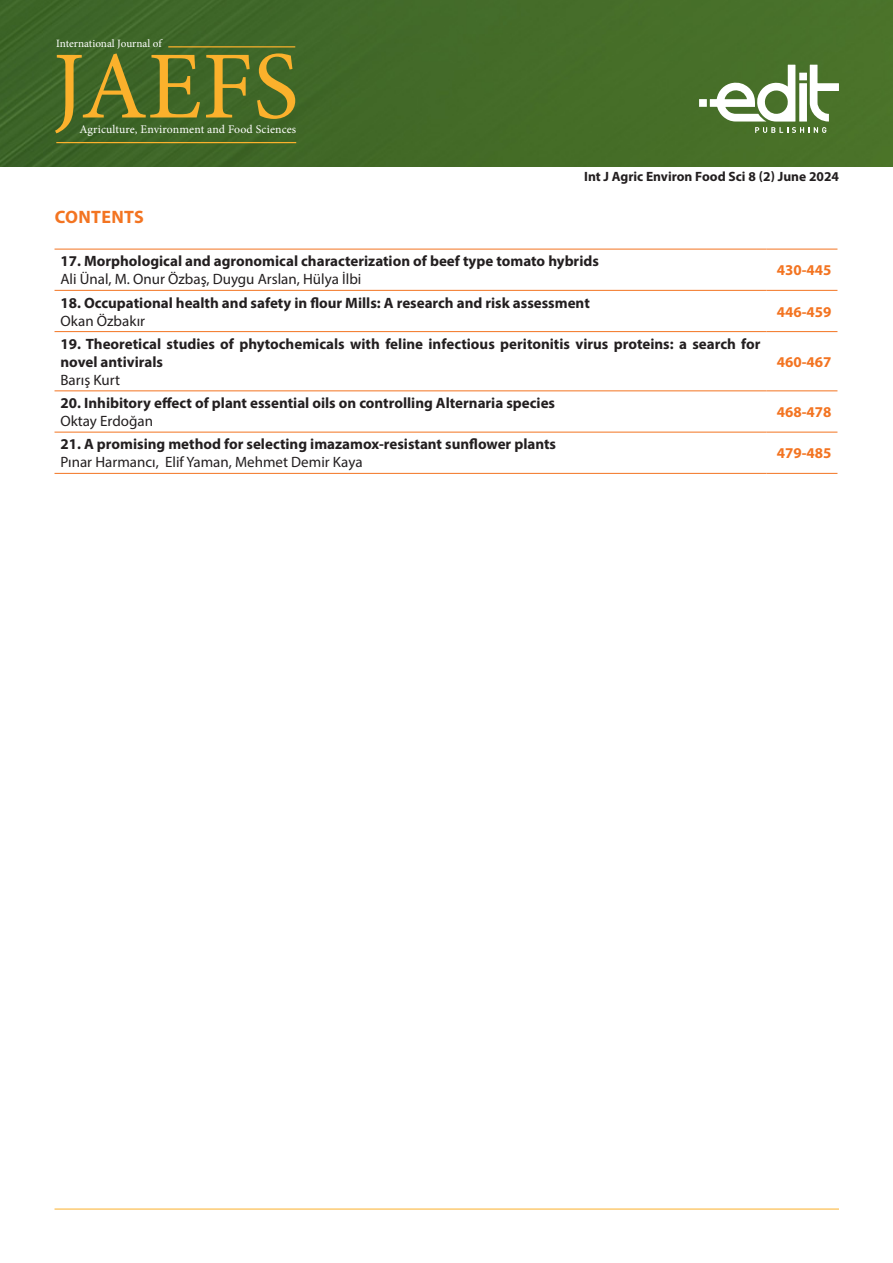
<style>
.page{position:relative;width:893px;height:1263px;background:#fff}
.page>*{position:absolute;margin:0;border:0;box-sizing:border-box;transform-origin:0 0}
.t1{font:96.3px "Minion Pro";color:#fbb12c}
.t2{font:700 18px "Myriad Pro";letter-spacing:.02em;color:#f37421}
.t3{font:700 15px/18px "Myriad Pro";color:#231f20}
.t4{font:15px "Myriad Pro";color:#231f20}
.t5{font:700 15px "Myriad Pro";color:#f37421}
.t6{font:700 13.5px "Myriad Pro";color:#231f20}
.t7{font:11.85px "Minion Pro";letter-spacing:.01em;color:#fff}
.t8{font:11.1px "Minion Pro";letter-spacing:-.005em;color:#fff}
</style>
<div class="page">
<img style="left:0;top:0;width:893px;height:167px">
<hr style="left:168px;top:46px;width:127px;height:1px;background:#fbb12c">
<hr style="left:56px;top:142px;width:240px;height:1px;background:#fbb12c">
<svg style="left:699px;top:65px;width:140px;height:68px"></svg>
<hr style="left:55px;top:1209px;width:784px;height:1px;background:#fbb12c">
<hr style="left:55px;top:249px;width:712px;height:1px;background:#f37421">
<hr style="left:767px;top:249px;width:70px;height:1px;background:#f37421">
<hr style="left:55px;top:290px;width:712px;height:1px;background:#f37421">
<hr style="left:767px;top:290px;width:70px;height:1px;background:#f37421">
<hr style="left:55px;top:331px;width:712px;height:1px;background:#f37421">
<hr style="left:767px;top:331px;width:70px;height:1px;background:#f37421">
<hr style="left:55px;top:391px;width:712px;height:1px;background:#f37421">
<hr style="left:767px;top:391px;width:70px;height:1px;background:#f37421">
<hr style="left:55px;top:432px;width:712px;height:1px;background:#f37421">
<hr style="left:767px;top:432px;width:70px;height:1px;background:#f37421">
<hr style="left:55px;top:473px;width:712px;height:1px;background:#f37421">
<hr style="left:767px;top:473px;width:70px;height:1px;background:#f37421">
<p class="t8" style="left:56px;top:36px;width:107px">International Journal of</p>
<p class="t1" style="left:53px;top:22px;width:248px">JAEFS</p>
<p class="t7" style="left:79px;top:121px;width:218px">Agriculture, Environment and Food Sciences</p>
<p class="t2" style="left:55px;top:205px;width:91px">CONTENTS</p>
<p class="t6" style="left:584px;top:167px;width:256px">Int J Agric Environ Food Sci 8 (2) June 2024</p>
<p class="t3" style="left:61px;top:252px;width:540px">17. Morphological and agronomical characterization of beef type tomato hybrids</p>
<p class="t4" style="left:61px;top:270px;width:302px">Ali Ünal, M. Onur Özbaş, Duygu Arslan, Hülya İlbi</p>
<p class="t3" style="left:61px;top:293px;width:531px">18. Occupational health and safety in flour Mills: A research and risk assessment</p>
<p class="t4" style="left:61px;top:311px;width:86px">Okan Özbakır</p>
<p class="t3" style="left:61px;top:334px;width:702px">19. Theoretical studies of phytochemicals with feline infectious peritonitis virus proteins: a search for novel antivirals</p>
<p class="t4" style="left:61px;top:371px;width:61px">Barış Kurt</p>
<p class="t3" style="left:61px;top:394px;width:496px">20. Inhibitory effect of plant essential oils on controlling Alternaria species</p>
<p class="t4" style="left:61px;top:412px;width:94px">Oktay Erdoğan</p>
<p class="t3" style="left:61px;top:435px;width:497px">21. A promising method for selecting imazamox-resistant sunflower plants</p>
<p class="t4" style="left:61px;top:453px;width:304px">Pınar Harmancı, Elif Yaman, Mehmet Demir Kaya</p>
<p class="t5" style="left:777px;top:260px;width:56px">430-445</p>
<p class="t5" style="left:777px;top:302px;width:56px">446-459</p>
<p class="t5" style="left:777px;top:352px;width:56px">460-467</p>
<p class="t5" style="left:777px;top:402px;width:56px">468-478</p>
<p class="t5" style="left:777px;top:443px;width:56px">479-485</p>
</div>
